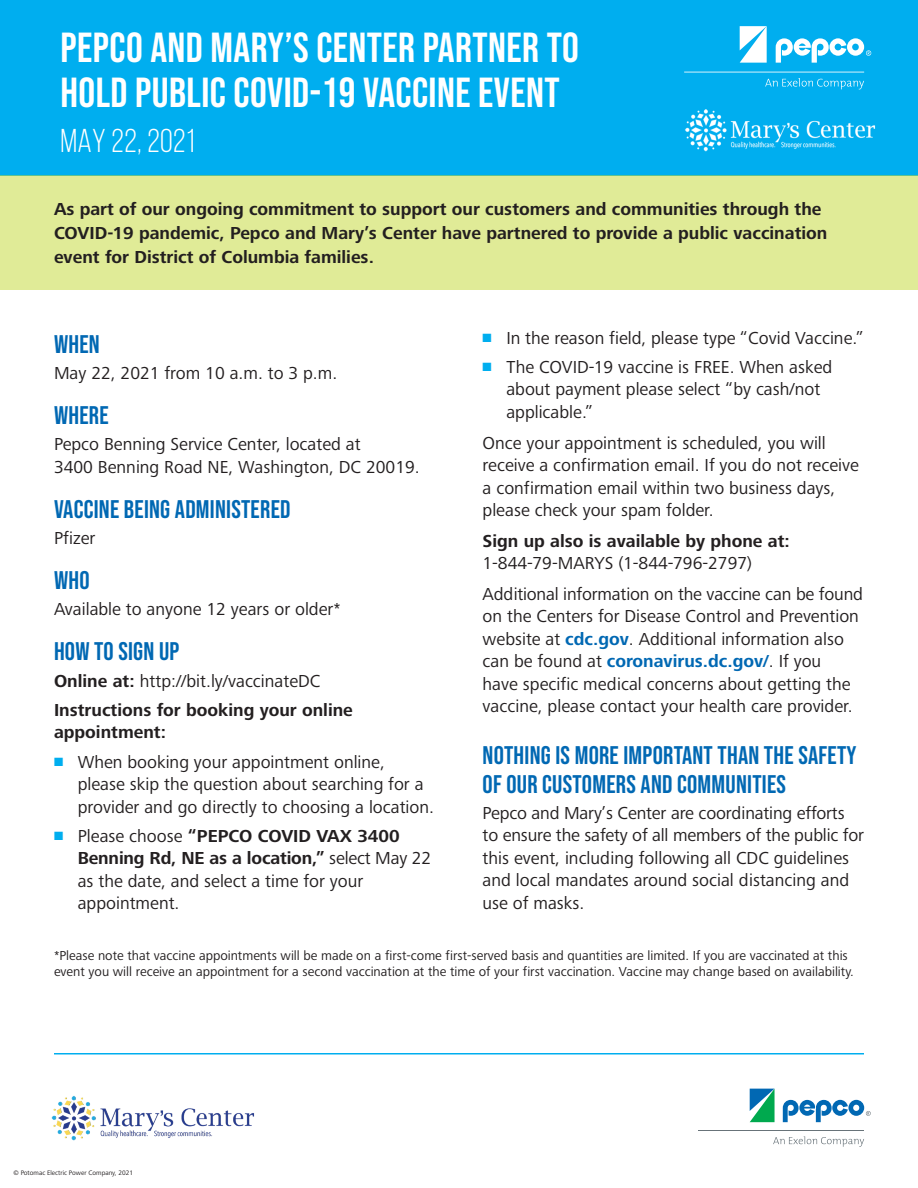
<style>
.page{position:relative;width:918px;height:1188px;background:#fff}
.page>*{position:absolute;margin:0;border:0;box-sizing:border-box;transform-origin:0 0}
.ParaStyle02-Leading{font:42px/45px "Bebas Neue";letter-spacing:.01em;color:#fff}
.ParaStyle02-Leading-2{font:33px "Bebas Neue";letter-spacing:.01em;color:#fff}
.SUBHEAD_1{font:25.5px/28.5px "Bebas Neue";letter-spacing:.01em;color:#0168b3}
.Body_Text{font:18px/22.5px "Frutiger Next Pro";color:#231f20}
.ParaStyle03-Leading{font:700 18px/24px "Frutiger Next Pro";color:#231f20}
.Body_Text-2{font:700 18px/22.5px "Frutiger Next Pro";color:#231f20}
.Body_Text-3{font:13.5px/16.5px "Frutiger Next Pro";color:#231f20}
.ParaStyle01-Leading{font:6.75px "Frutiger Next Pro";color:#231f20}
.s1{font-weight:700}
.s2{color:#00aeef}
.s3{font-weight:400}
.s4{font-weight:700;color:#0168b3}
</style>
<div class="page">
<div style="left:0;top:0;width:918px;height:176px;background:#00aeef"></div>
<svg style="left:684px;top:26px;width:187px;height:63px"></svg>
<svg style="left:773px;top:1136px;width:91px;height:11px"></svg>
<hr style="left:699px;top:1130px;width:165px;height:1px;background:#687379">
<svg style="left:783px;top:1100px;width:88px;height:22px"></svg>
<svg style="left:750px;top:1089px;width:25px;height:33px"></svg>
<div style="left:0;top:176px;width:918px;height:114px;background:#e0eb97"></div>
<img style="left:685px;top:109px;width:191px;height:43px">
<img style="left:51px;top:1095px;width:204px;height:46px">
<hr style="left:54px;top:1053px;width:810px;height:1px;background:#00aeef">
<p class="ParaStyle02-Leading" style="left:60px;top:24px;width:520px">PEPCO AND MARY’S CENTER PARTNER TO<br>HOLD PUBLIC COVID-19 VACCINE EVENT</p>
<p class="ParaStyle02-Leading-2" style="left:60px;top:123px;width:136px">MAY 22, 2021</p>
<p class="ParaStyle03-Leading" style="left:54px;top:197px;width:775px">As part of our ongoing commitment to support our customers and communities through the<br>COVID-19 pandemic, Pepco and Mary’s Center have partnered to provide a public vaccination event for District of Columbia families.</p>
<p class="SUBHEAD_1" style="left:54px;top:330px;width:47px">WHEN</p>
<p class="Body_Text" style="left:54px;top:362px;width:285px">May 22, 2021 from 10 a.m. to 3 p.m.</p>
<p class="SUBHEAD_1" style="left:54px;top:401px;width:56px">WHERE</p>
<p class="Body_Text" style="left:54px;top:433px;width:367px">Pepco Benning Service Center, located at<br>3400 Benning Road NE, Washington, DC 20019.</p>
<p class="SUBHEAD_1" style="left:54px;top:495px;width:238px">VACCINE BEING ADMINISTERED</p>
<p class="Body_Text" style="left:54px;top:527px;width:43px">Pfizer</p>
<p class="SUBHEAD_1" style="left:54px;top:566px;width:37px">WHO</p>
<p class="Body_Text" style="left:54px;top:598px;width:288px">Available to anyone 12 years or older*</p>
<p class="SUBHEAD_1" style="left:54px;top:637px;width:127px">HOW TO SIGN UP</p>
<p class="Body_Text" style="left:54px;top:669px;width:268px"><span class="s1">Online at:</span> http://bit.ly/vaccinateDC</p>
<p class="Body_Text-2" style="left:54px;top:699px;width:300px">Instructions for booking your online appointment:</p>
<p class="Body_Text" style="left:78px;top:750px;width:358px;text-indent:-24px"><span class="s2">■</span> When booking your appointment online, please skip the question about searching for a provider and go directly to choosing a location.</p>
<p class="Body_Text" style="left:78px;top:825px;width:355px;text-indent:-24px"><span class="s2">■</span> Please choose <span class="s1">“PEPCO COVID VAX 3400<br>Benning Rd, NE as a location,”</span> select May 22 as the date, and select a time for your appointment.</p>
<p class="Body_Text" style="left:483px;top:326px;width:383px"><span class="s2">■</span> In the reason field, please type “Covid Vaccine.”</p>
<p class="Body_Text" style="left:506px;top:356px;width:327px;text-indent:-24px"><span class="s2">■</span> The COVID-19 vaccine is FREE. When asked about payment please select “by cash/not applicable.”</p>
<p class="Body_Text" style="left:483px;top:431px;width:378px">Once your appointment is scheduled, you will receive a confirmation email. If you do not receive a confirmation email within two business days, please check your spam folder.</p>
<p class="Body_Text-2" style="left:483px;top:529px;width:309px">Sign up also is available by phone at:<br><span class="s3">1-844-79-MARYS (1-844-796-2797)</span></p>
<p class="Body_Text" style="left:483px;top:583px;width:382px">Additional information on the vaccine can be found on the Centers for Disease Control and Prevention website at <span class="s4">cdc.gov</span>. Additional information also can be found at <span class="s4">coronavirus.dc.gov/</span>. If you<br>have specific medical concerns about getting the vaccine, please contact your health care provider.</p>
<p class="SUBHEAD_1" style="left:483px;top:741px;width:376px">NOTHING IS MORE IMPORTANT THAN THE SAFETY<br>OF OUR CUSTOMERS AND COMMUNITIES</p>
<p class="Body_Text" style="left:483px;top:802px;width:383px">Pepco and Mary’s Center are coordinating efforts to ensure the safety of all members of the public for this event, including following all CDC guidelines and local mandates around social distancing and use of masks.</p>
<p class="Body_Text-3" style="left:54px;top:947px;width:801px">*Please note that vaccine appointments will be made on a first-come first-served basis and quantities are limited. If you are vaccinated at this event you will receive an appointment for a second vaccination at the time of your first vaccination. Vaccine may change based on availability.</p>
<p class="ParaStyle01-Leading" style="left:14px;top:1168px;width:121px">© Potomac Electric Power Company, 2021</p>
</div>
